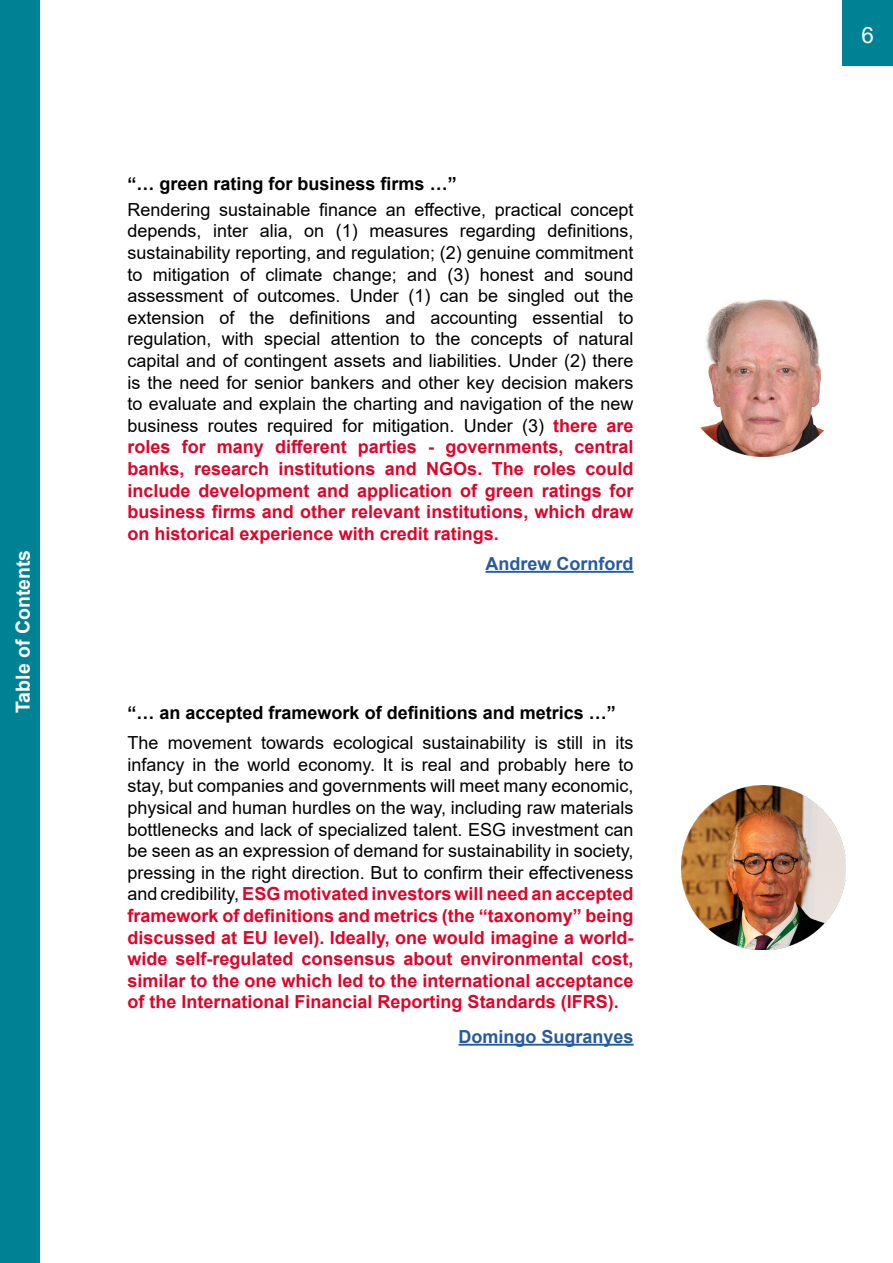
<style>
.page{position:relative;width:893px;height:1263px;background:#fff}
.page>*{position:absolute;margin:0;border:0;box-sizing:border-box;transform-origin:0 0}
.t1{font:22.5px "Arial";color:#fff}
.t2{font:700 19.5px "Arial";color:#fff}
.t3{font:18px/21.6px "Arial";color:#000;text-align:justify}
.t4{font:700 18px "Arial";color:#000}
.t5{font:700 18px "Arial";color:#275b9b}
.s1{font-weight:700;color:#dd052b}
</style>
<div class="page">
<div style="left:843px;top:0;width:50px;height:66px;background:#008295"></div>
<hr style="left:486px;top:571px;width:148px;height:2px;background:#275b9b">
<hr style="left:459px;top:1044px;width:175px;height:2px;background:#275b9b">
<div style="left:0;top:0;width:40px;height:1263px;background:#008295"></div>
<hr style="left:892px;top:0;width:1px;height:1263px;background:#008295">
<img style="left:681px;top:785px;width:164px;height:165px">
<img style="left:700px;top:299px;width:125px;height:157px">
<p class="t2" style="left:9px;top:713px;width:165px;rotate:-90deg">Table of Contents</p>
<p class="t4" style="left:128px;top:171px;width:331px">“… green rating for business firms …”</p>
<p class="t3" style="left:128px;top:199px;width:508px">Rendering sustainable finance an effective, practical concept depends, inter alia, on (1) measures regarding definitions, sustainability reporting, and regulation; (2) genuine commitment to mitigation of climate change; and (3) honest and sound assessment of outcomes. Under (1) can be singled out the extension of the definitions and accounting essential to regulation, with special attention to the concepts of natural capital and of contingent assets and liabilities. Under (2) there is the need for senior bankers and other key decision makers to evaluate and explain the charting and navigation of the new business routes required for mitigation. Under (3) <span class="s1">there are roles for many different parties - governments, central banks, research institutions and NGOs. The roles could include development and application of green ratings for business firms and other relevant institutions, which draw on historical experience with credit ratings.</span></p>
<p class="t5" style="left:486px;top:551px;width:149px">Andrew Cornford</p>
<p class="t4" style="left:128px;top:700px;width:490px">“… an accepted framework of definitions and metrics …”</p>
<p class="t3" style="left:128px;top:732px;width:507px">The movement towards ecological sustainability is still in its infancy in the world economy. It is real and probably here to stay, but companies and governments will meet many economic, physical and human hurdles on the way, including raw materials bottlenecks and lack of specialized talent. ESG investment can be seen as an expression of demand for sustainability in society, pressing in the right direction. But to confirm their effectiveness and credibility, <span class="s1">ESG motivated investors will need an accepted framework of definitions and metrics (the “taxonomy” being discussed at EU level). Ideally, one would imagine a world&shy;wide self-regulated consensus about environmental cost, similar to the one which led to the international acceptance of the International Financial Reporting Standards (IFRS).</span></p>
<p class="t5" style="left:459px;top:1024px;width:177px">Domingo Sugranyes</p>
<p class="t1" style="left:862px;top:20px;width:14px">6</p>
</div>
